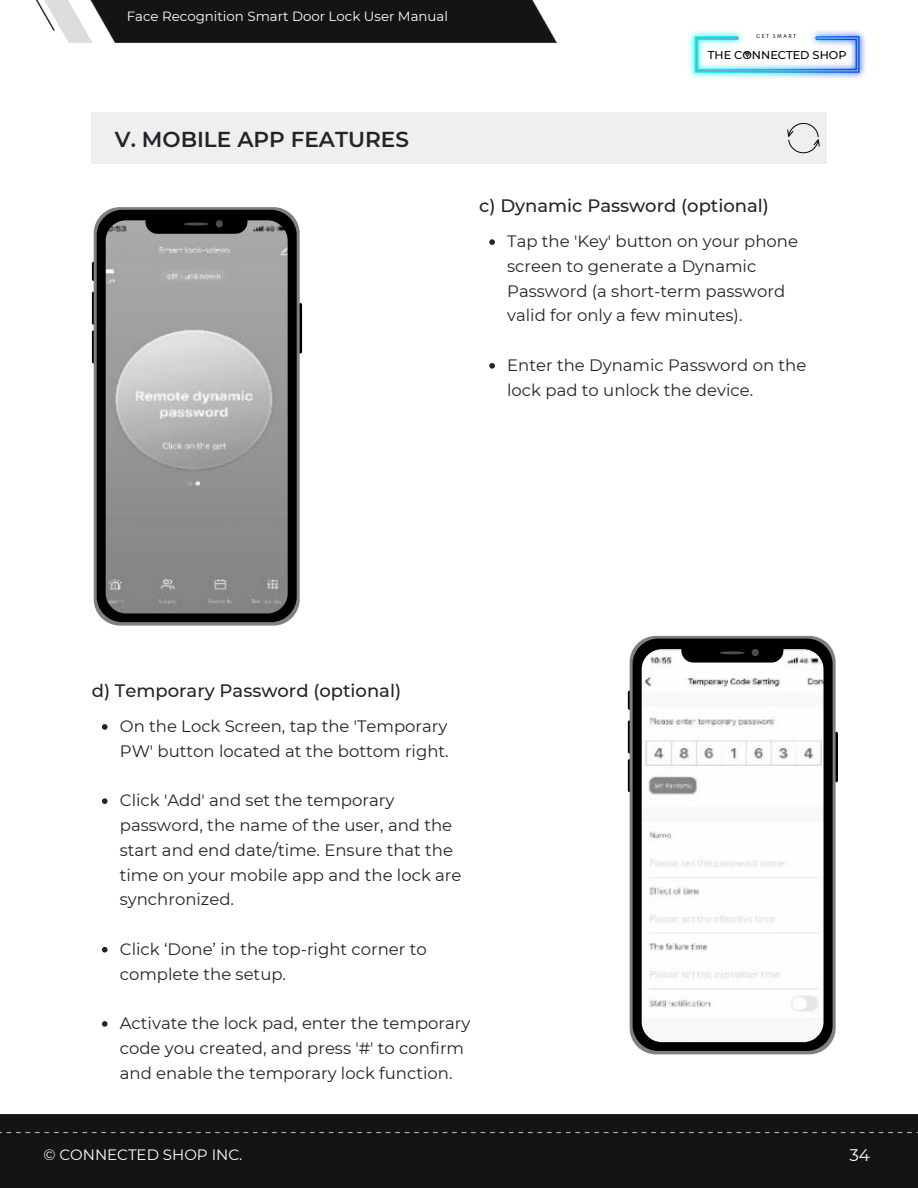
<style>
.page{position:relative;width:918px;height:1188px;background:#fff}
.page>*{position:absolute;margin:0;border:0;box-sizing:border-box;transform-origin:0 0}
.t1{font:600 21.6px "Montserrat";color:#222428}
.t2{font:500 18px "Montserrat";color:#222428}
.t3{font:16.8px "Montserrat";color:#fff}
.t4{font:16.5px/24.8px "Montserrat";color:#222428}
.t5{font:15px "Montserrat";color:#fff}
.t6{font:13.35px "Montserrat";color:#fff}
.t7{font:500 11.25px "Montserrat";color:#000}
.t8{font:6px "Alegreya Sans SC";letter-spacing:.24em;color:#000}
</style>
<div class="page">
<div style="left:0;top:1114px;width:918px;height:74px;background:#141414"></div>
<hr style="left:628px;top:691px;width:3px;height:19px;background:#000;border-radius:2px">
<hr style="left:628px;top:720px;width:3px;height:34px;background:#000;border-radius:2px">
<hr style="left:628px;top:759px;width:3px;height:33px;background:#000;border-radius:2px">
<hr style="left:835px;top:732px;width:3px;height:50px;background:#000;border-radius:2px">
<svg style="left:630px;top:636px;width:206px;height:418px;background:#898989"></svg>
<svg style="left:633px;top:639px;width:200px;height:412px"></svg>
<svg style="left:752px;top:649px;width:7px;height:7px"></svg>
<svg style="left:720px;top:651px;width:25px;height:3px"></svg>
<svg style="left:489px;top:239px;width:6px;height:6px"></svg>
<svg style="left:489px;top:363px;width:6px;height:6px"></svg>
<svg style="left:102px;top:724px;width:6px;height:6px"></svg>
<svg style="left:102px;top:798px;width:6px;height:6px"></svg>
<svg style="left:102px;top:947px;width:6px;height:6px"></svg>
<svg style="left:102px;top:1021px;width:6px;height:6px"></svg>
<hr style="left:92px;top:262px;width:3px;height:19px;background:#000;border-radius:2px">
<hr style="left:92px;top:292px;width:3px;height:33px;background:#000;border-radius:2px">
<hr style="left:92px;top:330px;width:3px;height:33px;background:#000;border-radius:2px">
<hr style="left:299px;top:303px;width:3px;height:51px;background:#000;border-radius:2px">
<svg style="left:94px;top:207px;width:206px;height:419px;background:#8d8d8d"></svg>
<svg style="left:97px;top:210px;width:200px;height:412px;background:#888"></svg>
<svg style="left:216px;top:220px;width:7px;height:7px"></svg>
<svg style="left:184px;top:223px;width:25px;height:3px"></svg>
<img style="left:689px;top:31px;width:177px;height:48px">
<svg style="left:695px;top:36px;width:164px;height:37px"></svg>
<svg style="left:787px;top:123px;width:33px;height:30px"></svg>
<img style="left:36px;top:0;width:520px;height:42px">
<p class="t6" style="left:127px;top:8px;width:323px">Face Recognition Smart Door Lock User Manual</p>
<h1 class="t1" style="left:115px;top:126px;width:296px">V. MOBILE APP FEATURES</h1>
<p class="t8" style="left:757px;top:33px;width:41px">GET SMART</p>
<p class="t7" style="left:708px;top:48px;width:140px">THE CONNECTED SHOP</p>
<p class="t2" style="left:479px;top:195px;width:291px">c) Dynamic Password (optional)</p>
<p class="t4" style="left:507px;top:229px;width:292px">Tap the 'Key' button on your phone screen to generate a Dynamic<br>Password (a short-term password valid for only a few minutes).</p>
<p class="t4" style="left:507px;top:353px;width:301px">Enter the Dynamic Password on the lock pad to unlock the device.</p>
<p class="t2" style="left:92px;top:680px;width:311px">d) Temporary Password (optional)</p>
<p class="t4" style="left:120px;top:714px;width:330px">On the Lock Screen, tap the 'Temporary<br>PW' button located at the bottom right.</p>
<p class="t4" style="left:120px;top:788px;width:343px">Click 'Add' and set the temporary password, the name of the user, and the start and end date/time. Ensure that the time on your mobile app and the lock are synchronized.</p>
<p class="t4" style="left:120px;top:936px;width:309px">Click ‘Done’ in the top-right corner to complete the setup.</p>
<p class="t4" style="left:120px;top:1011px;width:352px">Activate the lock pad, enter the temporary code you created, and press '#' to confirm and enable the temporary lock function.</p>
<p class="t5" style="left:43px;top:1146px;width:200px">© CONNECTED SHOP INC.</p>
<p class="t3" style="left:849px;top:1145px;width:22px">34</p>
</div>
